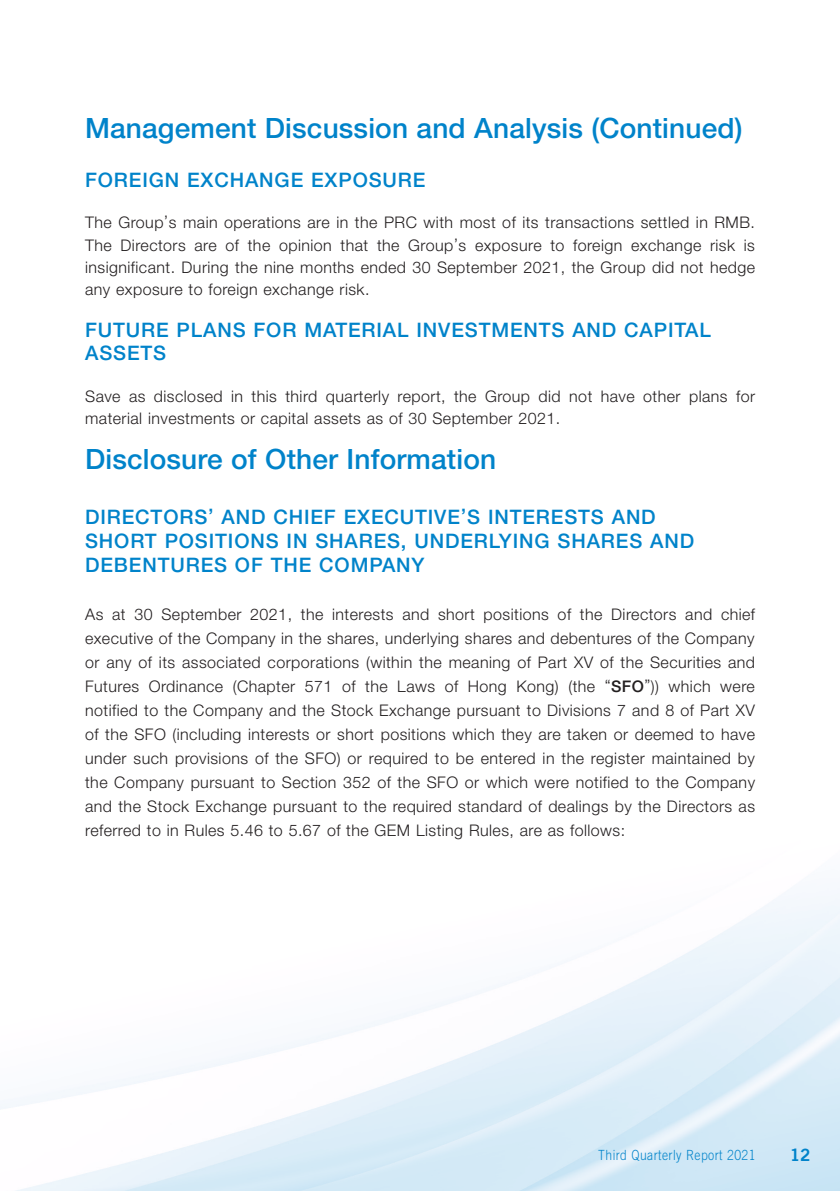
<style>
.page{position:relative;width:840px;height:1191px;background:#fff}
.page>*{position:absolute;margin:0;border:0;box-sizing:border-box;transform-origin:0 0}
.t1{font:500 28px "Helvetica Neue LT Std";letter-spacing:.005em;color:#0083ca}
.t2{font:500 20px/24px "Helvetica Neue LT Std";letter-spacing:.045em;color:#0083ca}
.t3{font:17px "Trade Gothic LT Std Bd 2";color:#0083ca}
.t4{font:300 16px/24px "Helvetica Neue LT Std";letter-spacing:.03em;color:#231f20;text-align:justify}
.t5{font:300 14px "Trade Gothic LT Std";letter-spacing:.035em;color:#0083ca;scale:.87 1}
.s1{font-weight:500}
</style>
<div class="page">
<h1 class="t1" style="left:85px;top:112px;width:658px">Management Discussion and Analysis (Continued)</h1>
<p class="t2" style="left:85px;top:167px;width:341px">FOREIGN EXCHANGE EXPOSURE</p>
<p class="t4" style="left:85px;top:211px;width:671px;line-height:22.4px">The Group’s main operations are in the PRC with most of its transactions settled in RMB.<br>The Directors are of the opinion that the Group’s exposure to foreign exchange risk is insignificant. During the nine months ended 30 September 2021, the Group did not hedge any exposure to foreign exchange risk.</p>
<p class="t2" style="left:85px;top:318px;width:627px;line-height:23.2px">FUTURE PLANS FOR MATERIAL INVESTMENTS AND CAPITAL<br>ASSETS</p>
<p class="t4" style="left:85px;top:384px;width:671px;line-height:22.4px">Save as disclosed in this third quarterly report, the Group did not have other plans for material investments or capital assets as of 30 September 2021.</p>
<h1 class="t1" style="left:85px;top:442px;width:412px">Disclosure of Other Information</h1>
<p class="t2" style="left:85px;top:505px;width:610px">DIRECTORS’ AND CHIEF EXECUTIVE’S INTERESTS AND<br>SHORT POSITIONS IN SHARES, UNDERLYING SHARES AND<br>DEBENTURES OF THE COMPANY</p>
<p class="t4" style="left:85px;top:602px;width:671px">As at 30 September 2021, the interests and short positions of the Directors and chief executive of the Company in the shares, underlying shares and debentures of the Company or any of its associated corporations (within the meaning of Part XV of the Securities and Futures Ordinance (Chapter 571 of the Laws of Hong Kong) (the “<span class="s1">SFO</span>”)) which were notified to the Company and the Stock Exchange pursuant to Divisions 7 and 8 of Part XV of the SFO (including interests or short positions which they are taken or deemed to have under such provisions of the SFO) or required to be entered in the register maintained by the Company pursuant to Section 352 of the SFO or which were notified to the Company and the Stock Exchange pursuant to the required standard of dealings by the Directors as referred to in Rules 5.46 to 5.67 of the GEM Listing Rules, are as follows:</p>
<p class="t5" style="left:598px;top:1146px;width:182px">Third Quarterly Report 2021</p>
<p class="t3" style="left:789px;top:1144px;width:22px">12</p>
</div>
